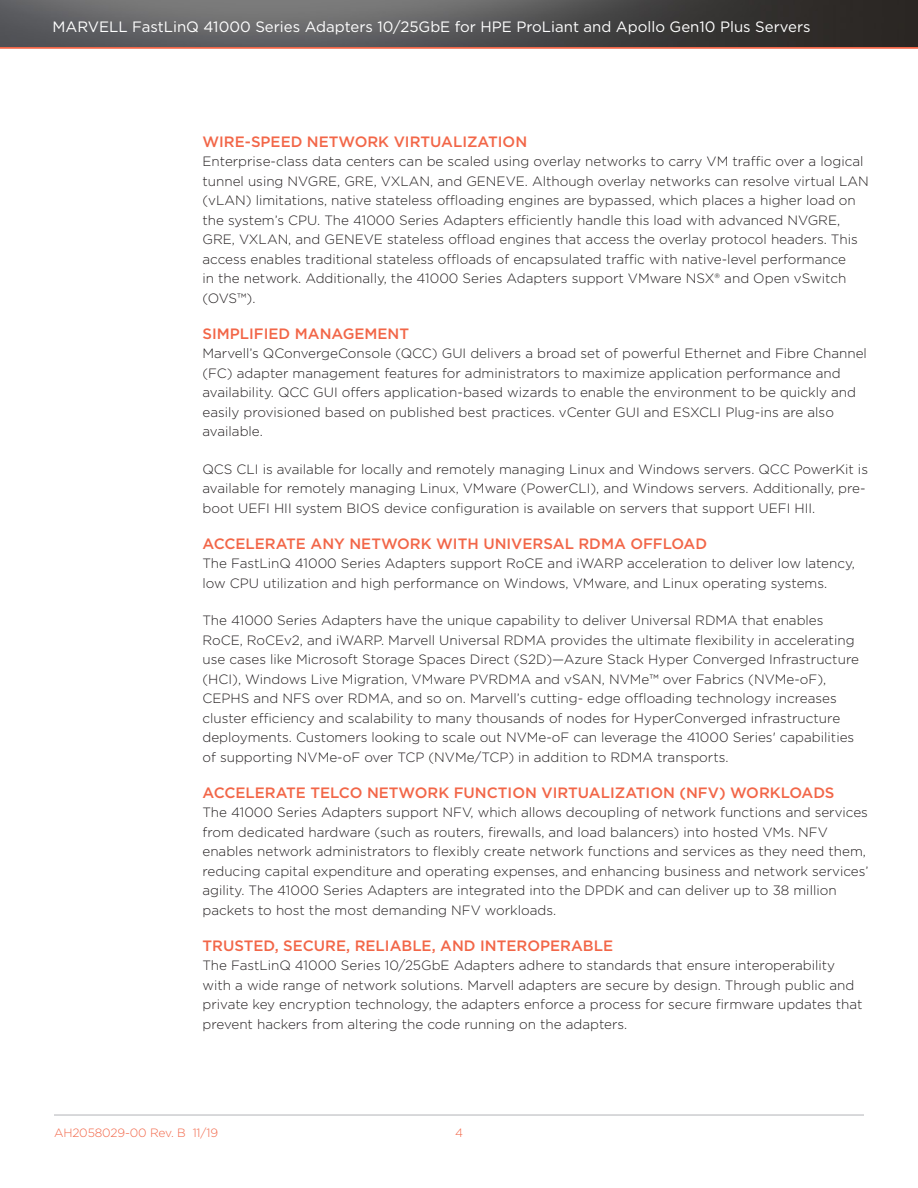
<style>
.page{position:relative;width:918px;height:1188px;background:#fff}
.page>*{position:absolute;margin:0;border:0;box-sizing:border-box;transform-origin:0 0}
.t1{font:500 15px "Gotham";color:#f26648}
.t2{font:15px "Gotham";color:#fff}
.t3{font:300 13.5px/19.5px "Gotham";color:#231f20}
.t4{font:300 12px "Gotham";letter-spacing:-.01em;color:#f26648}
</style>
<div class="page">
<hr style="left:0;top:46px;width:918px;height:3px;background:#f26648">
<img style="left:0;top:0;width:918px;height:46px">
<hr style="left:54px;top:1115px;width:810px;height:1px;background:#b2b3b7">
<p class="t2" style="left:52px;top:17px;width:760px">MARVELL FastLinQ 41000 Series Adapters 10/25GbE for HPE ProLiant and Apollo Gen10 Plus Servers</p>
<p class="t1" style="left:202px;top:132px;width:326px">WIRE-SPEED NETWORK VIRTUALIZATION</p>
<p class="t3" style="left:202px;top:151px;width:668px">Enterprise-class data centers can be scaled using overlay networks to carry VM traffic over a logical tunnel using NVGRE, GRE, VXLAN, and GENEVE. Although overlay networks can resolve virtual LAN (vLAN) limitations, native stateless offloading engines are bypassed, which places a higher load on the system’s CPU. The 41000 Series Adapters efficiently handle this load with advanced NVGRE, GRE, VXLAN, and GENEVE stateless offload engines that access the overlay protocol headers. This access enables traditional stateless offloads of encapsulated traffic with native-level performance<br>in the network. Additionally, the 41000 Series Adapters support VMware NSX® and Open vSwitch (OVS™).</p>
<p class="t1" style="left:202px;top:324px;width:208px">SIMPLIFIED MANAGEMENT</p>
<p class="t3" style="left:202px;top:343px;width:666px">Marvell’s QConvergeConsole (QCC) GUI delivers a broad set of powerful Ethernet and Fibre Channel (FC) adapter management features for administrators to maximize application performance and availability. QCC GUI offers application-based wizards to enable the environment to be quickly and easily provisioned based on published best practices. vCenter GUI and ESXCLI Plug-ins are also available.</p>
<p class="t3" style="left:202px;top:459px;width:667px">QCS CLI is available for locally and remotely managing Linux and Windows servers. QCC PowerKit is available for remotely managing Linux, VMware (PowerCLI), and Windows servers. Additionally, pre&shy;boot UEFI HII system BIOS device configuration is available on servers that support UEFI HII.</p>
<p class="t1" style="left:202px;top:534px;width:506px">ACCELERATE ANY NETWORK WITH UNIVERSAL RDMA OFFLOAD</p>
<p class="t3" style="left:202px;top:553px;width:654px">The FastLinQ 41000 Series Adapters support RoCE and iWARP acceleration to deliver low latency, low CPU utilization and high performance on Windows, VMware, and Linux operating systems.</p>
<p class="t3" style="left:202px;top:610px;width:658px">The 41000 Series Adapters have the unique capability to deliver Universal RDMA that enables RoCE, RoCEv2, and iWARP. Marvell Universal RDMA provides the ultimate flexibility in accelerating use cases like Microsoft Storage Spaces Direct (S2D)—Azure Stack Hyper Converged Infrastructure (HCI), Windows Live Migration, VMware PVRDMA and vSAN, NVMe™ over Fabrics (NVMe-oF), CEPHS and NFS over RDMA, and so on. Marvell’s cutting- edge offloading technology increases cluster efficiency and scalability to many thousands of nodes for HyperConverged infrastructure deployments. Customers looking to scale out NVMe-oF can leverage the 41000 Series' capabilities of supporting NVMe-oF over TCP (NVMe/TCP) in addition to RDMA transports.</p>
<p class="t1" style="left:202px;top:783px;width:634px">ACCELERATE TELCO NETWORK FUNCTION VIRTUALIZATION (NFV) WORKLOADS</p>
<p class="t3" style="left:202px;top:802px;width:668px">The 41000 Series Adapters support NFV, which allows decoupling of network functions and services from dedicated hardware (such as routers, firewalls, and load balancers) into hosted VMs. NFV enables network administrators to flexibly create network functions and services as they need them, reducing capital expenditure and operating expenses, and enhancing business and network services’ agility. The 41000 Series Adapters are integrated into the DPDK and can deliver up to 38 million packets to host the most demanding NFV workloads.</p>
<p class="t1" style="left:202px;top:936px;width:412px">TRUSTED, SECURE, RELIABLE, AND INTEROPERABLE</p>
<p class="t3" style="left:202px;top:955px;width:661px">The FastLinQ 41000 Series 10/25GbE Adapters adhere to standards that ensure interoperability with a wide range of network solutions. Marvell adapters are secure by design. Through public and private key encryption technology, the adapters enforce a process for secure firmware updates that prevent hackers from altering the code running on the adapters.</p>
<p class="t4" style="left:54px;top:1125px;width:166px">AH2058029-00 Rev. B 11/19</p>
<p class="t4" style="left:455px;top:1125px;width:9px">4</p>
</div>
